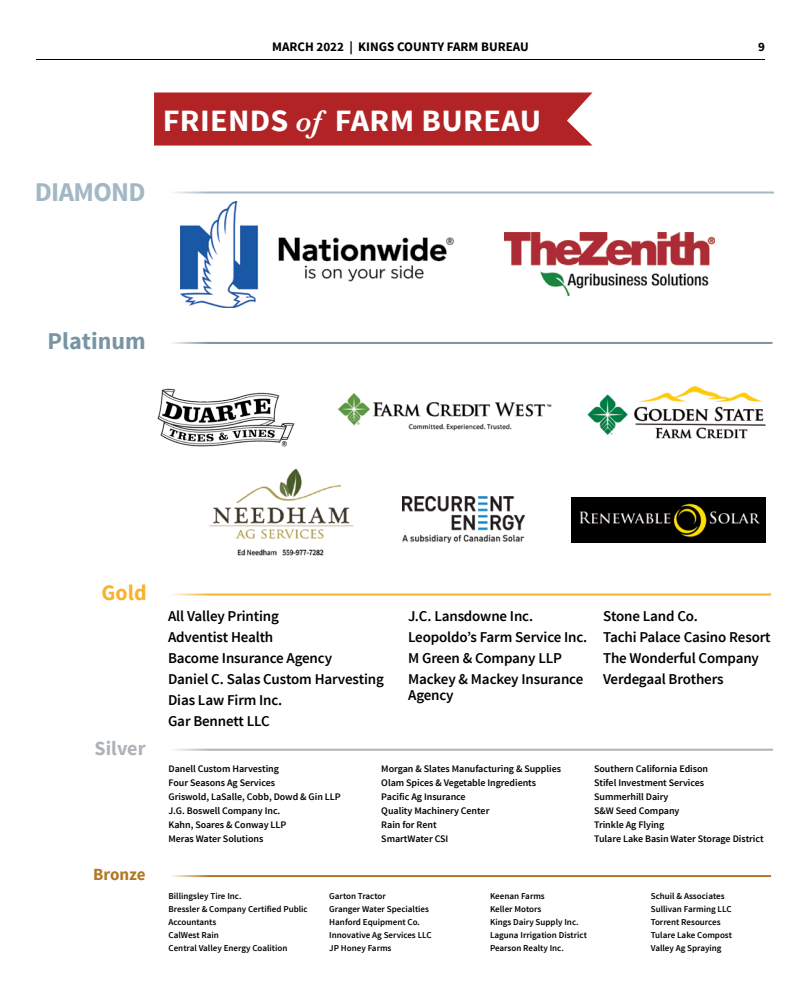
<style>
.page{position:relative;width:801px;height:990px;background:#fff}
.page>*{position:absolute;margin:0;border:0;box-sizing:border-box;transform-origin:0 0}
.t1{font:700 31px "Source Sans Pro";letter-spacing:.01em;color:#fff;scale:1.04 1}
.t2{font:700 27px "Source Sans Pro";letter-spacing:-.025em;color:#a2b8c4}
.t3{font:700 24px "Source Sans Pro";color:#7895a4}
.t4{font:700 22px "Source Sans Pro";color:#f6b330}
.t5{font:700 20px "Source Sans Pro";color:#aeb3b7}
.t6{font:700 17px "Source Sans Pro";color:#b07826}
.t7{font:600 15px/21px "Source Sans Pro";letter-spacing:-.01em;color:#000}
.t8{font:700 13px "Source Sans Pro";color:#000}
.t9{font:600 10px/14px "Source Sans Pro";letter-spacing:-.005em;color:#000}
.t10{font:600 9px/13px "Source Sans Pro";color:#000}
.s1{font-family:"Baskerville";font-weight:600;font-style:italic}
</style>
<div class="page">
<hr style="left:36px;top:59px;width:729px;height:1px;background:#000">
<div style="left:154px;top:93px;width:439px;height:53px;background:#b22326"></div>
<img style="left:587px;top:385px;width:179px;height:54px">
<img style="left:338px;top:393px;width:213px;height:38px">
<hr style="left:154px;top:594px;width:617px;height:2px;background:#f6b330">
<hr style="left:154px;top:749px;width:619px;height:2px;background:#aeb3b7">
<hr style="left:154px;top:875px;width:617px;height:2px;background:#b07826">
<img style="left:402px;top:497px;width:122px;height:46px">
<img style="left:181px;top:201px;width:272px;height:107px">
<hr style="left:154px;top:342px;width:619px;height:2px;background:#7895a4">
<hr style="left:154px;top:192px;width:620px;height:2px;background:#a2b8c4">
<div style="left:154px;top:186px;width:58px;height:23px;background:#fff"></div>
<div style="left:154px;top:331px;width:58px;height:22px;background:#fff"></div>
<svg style="left:154px;top:593px;width:58px;height:3px"></svg>
<svg style="left:154px;top:748px;width:58px;height:3px"></svg>
<svg style="left:154px;top:875px;width:58px;height:3px"></svg>
<img style="left:505px;top:232px;width:210px;height:63px">
<img style="left:209px;top:468px;width:145px;height:88px">
<img style="left:572px;top:498px;width:193px;height:45px">
<img style="left:157px;top:388px;width:138px;height:59px">
<h3 class="t8" style="left:272px;top:38px;width:258px">MARCH 2022 | KINGS COUNTY FARM BUREAU</h3>
<h3 class="t8" style="left:758px;top:38px;width:8px">9</h3>
<h2 class="t2" style="left:35px;top:175px;width:112px">DIAMOND</h2>
<h1 class="t1" style="left:163px;top:101px;width:366px">FRIENDS <span class="s1">of</span> FARM BUREAU</h1>
<h3 class="t3" style="left:48px;top:325px;width:99px">Platinum</h3>
<h3 class="t4" style="left:101px;top:579px;width:47px">Gold</h3>
<h3 class="t5" style="left:95px;top:735px;width:52px">Silver</h3>
<h3 class="t6" style="left:93px;top:864px;width:54px">Bronze</h3>
<h3 class="t7" style="left:168px;top:606px;width:217px">All Valley Printing<br>Adventist Health<br>Bacome Insurance Agency<br>Daniel C. Salas Custom Harvesting<br>Dias Law Firm Inc.<br>Gar Bennett LLC</h3>
<h3 class="t7" style="left:408px;top:606px;width:181px">J.C. Lansdowne Inc.<br>Leopoldo’s Farm Service Inc.<br>M Green &amp; Company LLP<br>Mackey &amp; Mackey Insurance</h3>
<h3 class="t7" style="left:408px;top:685px;width:47px">Agency</h3>
<h3 class="t7" style="left:603px;top:606px;width:169px">Stone Land Co.<br>Tachi Palace Casino Resort<br>The Wonderful Company<br>Verdegaal Brothers</h3>
<p class="t9" style="left:169px;top:762px;width:174px">Danell Custom Harvesting<br>Four Seasons Ag Services<br>Griswold, LaSalle, Cobb, Dowd &amp; Gin LLP<br>J.G. Boswell Company Inc.<br>Kahn, Soares &amp; Conway LLP<br>Meras Water Solutions</p>
<p class="t9" style="left:381px;top:762px;width:181px">Morgan &amp; Slates Manufacturing &amp; Supplies<br>Olam Spices &amp; Vegetable Ingredients<br>Pacific Ag Insurance<br>Quality Machinery Center<br>Rain for Rent<br>SmartWater CSI</p>
<p class="t9" style="left:594px;top:762px;width:171px">Southern California Edison<br>Stifel Investment Services<br>Summerhill Dairy<br>S&amp;W Seed Company<br>Trinkle Ag Flying<br>Tulare Lake Basin Water Storage District</p>
<p class="t10" style="left:169px;top:890px;width:141px">Billingsley Tire Inc.<br>Bressler &amp; Company Certified Public<br>Accountants<br>CalWest Rain<br>Central Valley Energy Coalition</p>
<p class="t10" style="left:329px;top:890px;width:104px">Garton Tractor<br>Granger Water Specialties<br>Hanford Equipment Co.<br>Innovative Ag Services LLC<br>JP Honey Farms</p>
<p class="t10" style="left:490px;top:890px;width:99px">Keenan Farms<br>Keller Motors<br>Kings Dairy Supply Inc.<br>Laguna Irrigation District<br>Pearson Realty Inc.</p>
<p class="t10" style="left:651px;top:890px;width:83px">Schuil &amp; Associates<br>Sullivan Farming LLC<br>Torrent Resources<br>Tulare Lake Compost<br>Valley Ag Spraying</p>
</div>
